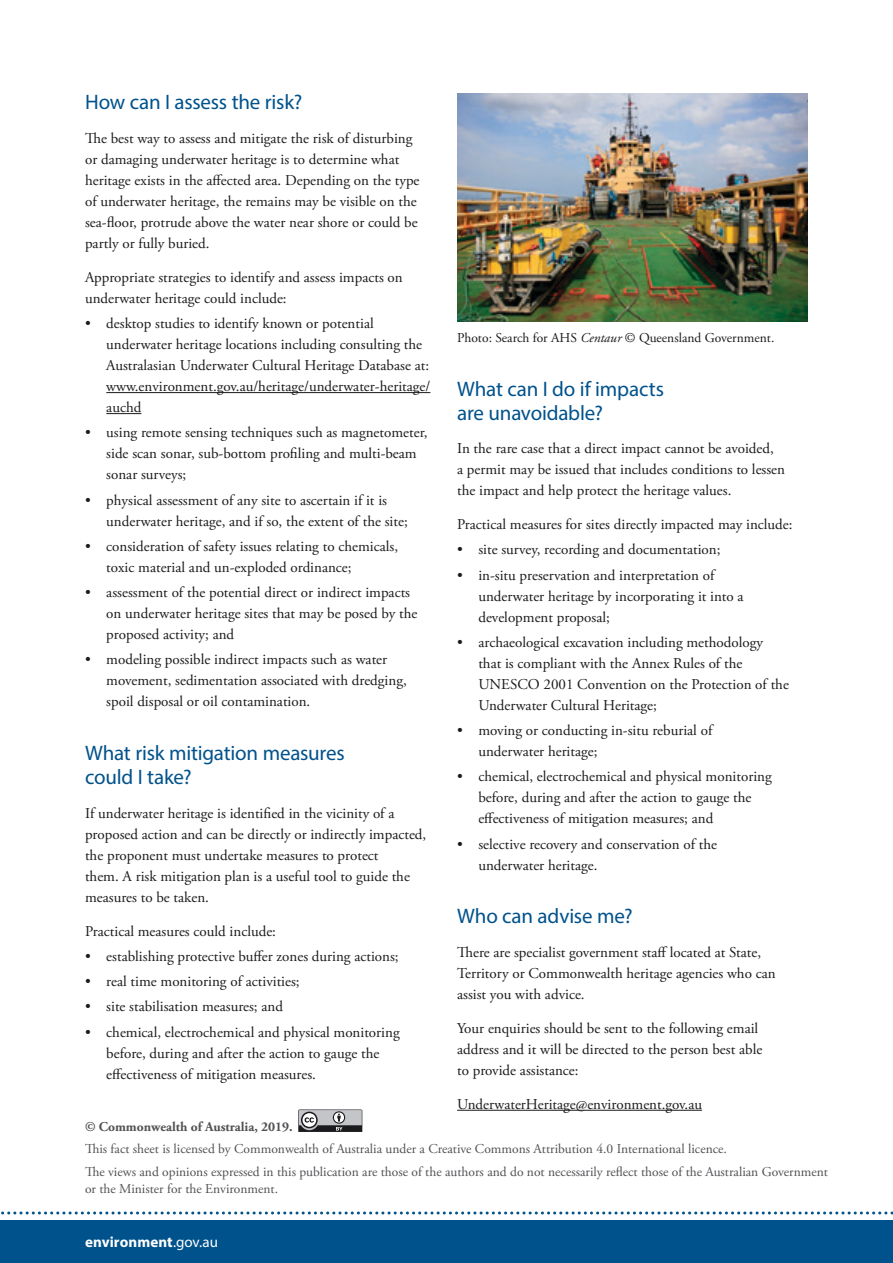
<style>
.page{position:relative;width:893px;height:1263px;background:#fff}
.page>*{position:absolute;margin:0;border:0;box-sizing:border-box;transform-origin:0 0}
.Subhead_3{font:21px/24px "Myriad Pro";letter-spacing:-.01em;color:#00528c}
.Text{font:15px/21px "Adobe Garamond Pro";color:#1b1b1e}
.t1{font:700 15px "Myriad Pro";letter-spacing:.005em;color:#fff}
.disclaimer{font:13.5px/16.5px "Adobe Garamond Pro";color:#515054}
.photo_caption{font:13.5px "Adobe Garamond Pro";color:#1b1b1e}
.disclaimer-2{font:700 13.5px "Adobe Garamond Pro";color:#515054}
.s1{font-style:italic}
.s2{font-weight:400}
</style>
<div class="page">
<div style="left:0;top:1220px;width:893px;height:43px;background:#00528c"></div>
<svg style="left:1px;top:1211px;width:892px;height:3px"></svg>
<svg style="left:298px;top:1109px;width:64px;height:23px"></svg>
<hr style="left:106px;top:392px;width:324px;height:1px;background:#1b1b1e">
<hr style="left:106px;top:413px;width:35px;height:1px;background:#1b1b1e">
<hr style="left:457px;top:1110px;width:245px;height:1px;background:#1b1b1e">
<img style="left:457px;top:94px;width:351px;height:227px">
<h3 class="Subhead_3" style="left:85px;top:90px;width:219px">How can I assess the risk?</h3>
<p class="Text" style="left:85px;top:128px;width:336px">The best way to assess and mitigate the risk of disturbing or damaging underwater heritage is to determine what heritage exists in the affected area. Depending on the type of underwater heritage, the remains may be visible on the sea-floor, protrude above the water near shore or could be partly or fully buried.</p>
<p class="Text" style="left:85px;top:267px;width:319px">Appropriate strategies to identify and assess impacts on underwater heritage could include:</p>
<p class="Text" style="left:106px;top:313px;width:326px;text-indent:-21px">• desktop studies to identify known or potential underwater heritage locations including consulting the Australasian Underwater Cultural Heritage Database at: www.environment.gov.au/heritage/underwater-heritage/ auchd</p>
<p class="Text" style="left:106px;top:423px;width:323px;text-indent:-21px">• using remote sensing techniques such as magnetometer, side scan sonar, sub-bottom profiling and multi-beam sonar surveys;</p>
<p class="Text" style="left:106px;top:490px;width:303px;text-indent:-21px">• physical assessment of any site to ascertain if it is underwater heritage, and if so, the extent of the site;</p>
<p class="Text" style="left:106px;top:536px;width:293px;text-indent:-21px">• consideration of safety issues relating to chemicals, toxic material and un-exploded ordinance;</p>
<p class="Text" style="left:106px;top:582px;width:313px;text-indent:-21px">• assessment of the potential direct or indirect impacts on underwater heritage sites that may be posed by the proposed activity; and</p>
<p class="Text" style="left:106px;top:650px;width:302px;text-indent:-21px">• modeling possible indirect impacts such as water movement, sedimentation associated with dredging, spoil disposal or oil contamination.</p>
<h3 class="Subhead_3" style="left:85px;top:741px;width:261px">What risk mitigation measures could I take?</h3>
<p class="Text" style="left:85px;top:803px;width:343px">If underwater heritage is identified in the vicinity of a proposed action and can be directly or indirectly impacted, the proponent must undertake measures to protect<br>them. A risk mitigation plan is a useful tool to guide the measures to be taken.</p>
<p class="Text" style="left:85px;top:921px;width:192px">Practical measures could include:</p>
<p class="Text" style="left:85px;top:946px;width:315px">• establishing protective buffer zones during actions;</p>
<p class="Text" style="left:85px;top:971px;width:216px">• real time monitoring of activities;</p>
<p class="Text" style="left:85px;top:997px;width:199px">• site stabilisation measures; and</p>
<p class="Text" style="left:106px;top:1022px;width:295px;text-indent:-21px">• chemical, electrochemical and physical monitoring before, during and after the action to gauge the effectiveness of mitigation measures.</p>
<p class="photo_caption" style="left:457px;top:329px;width:319px">Photo: Search for AHS <span class="s1">Centaur</span> © Queensland Government.</p>
<h3 class="Subhead_3" style="left:457px;top:376px;width:208px">What can I do if impacts are unavoidable?</h3>
<p class="Text" style="left:457px;top:439px;width:329px">In the rare case that a direct impact cannot be avoided,<br>a permit may be issued that includes conditions to lessen the impact and help protect the heritage values.</p>
<p class="Text" style="left:457px;top:514px;width:337px">Practical measures for sites directly impacted may include:</p>
<p class="Text" style="left:457px;top:540px;width:265px">• site survey, recording and documentation;</p>
<p class="Text" style="left:478px;top:565px;width:267px;text-indent:-21px">• in-situ preservation and interpretation of underwater heritage by incorporating it into a development proposal;</p>
<p class="Text" style="left:478px;top:632px;width:312px;text-indent:-21px">• archaeological excavation including methodology that is compliant with the Annex Rules of the UNESCO 2001 Convention on the Protection of the Underwater Cultural Heritage;</p>
<p class="Text" style="left:478px;top:720px;width:235px;text-indent:-21px">• moving or conducting in-situ reburial of underwater heritage;</p>
<p class="Text" style="left:478px;top:767px;width:295px;text-indent:-21px">• chemical, electrochemical and physical monitoring before, during and after the action to gauge the effectiveness of mitigation measures; and</p>
<p class="Text" style="left:478px;top:834px;width:240px;text-indent:-21px">• selective recovery and conservation of the underwater heritage.</p>
<h3 class="Subhead_3" style="left:457px;top:904px;width:177px">Who can advise me?</h3>
<p class="Text" style="left:457px;top:942px;width:320px">There are specialist government staff located at State,<br>Territory or Commonwealth heritage agencies who can assist you with advice.</p>
<p class="Text" style="left:457px;top:1018px;width:307px">Your enquiries should be sent to the following email address and it will be directed to the person best able to provide assistance:</p>
<p class="Text" style="left:457px;top:1094px;width:246px">UnderwaterHeritage@environment.gov.au</p>
<p class="disclaimer-2" style="left:85px;top:1118px;width:209px">© Commonwealth of Australia, 2019.</p>
<p class="disclaimer" style="left:85px;top:1141px;width:643px">This fact sheet is licensed by Commonwealth of Australia under a Creative Commons Attribution 4.0 International licence.</p>
<p class="disclaimer" style="left:85px;top:1164px;width:744px">The views and opinions expressed in this publication are those of the authors and do not necessarily reflect those of the Australian Government or the Minister for the Environment.</p>
<p class="t1" style="left:85px;top:1232px;width:134px">environment<span class="s2">.gov.au</span></p>
</div>
